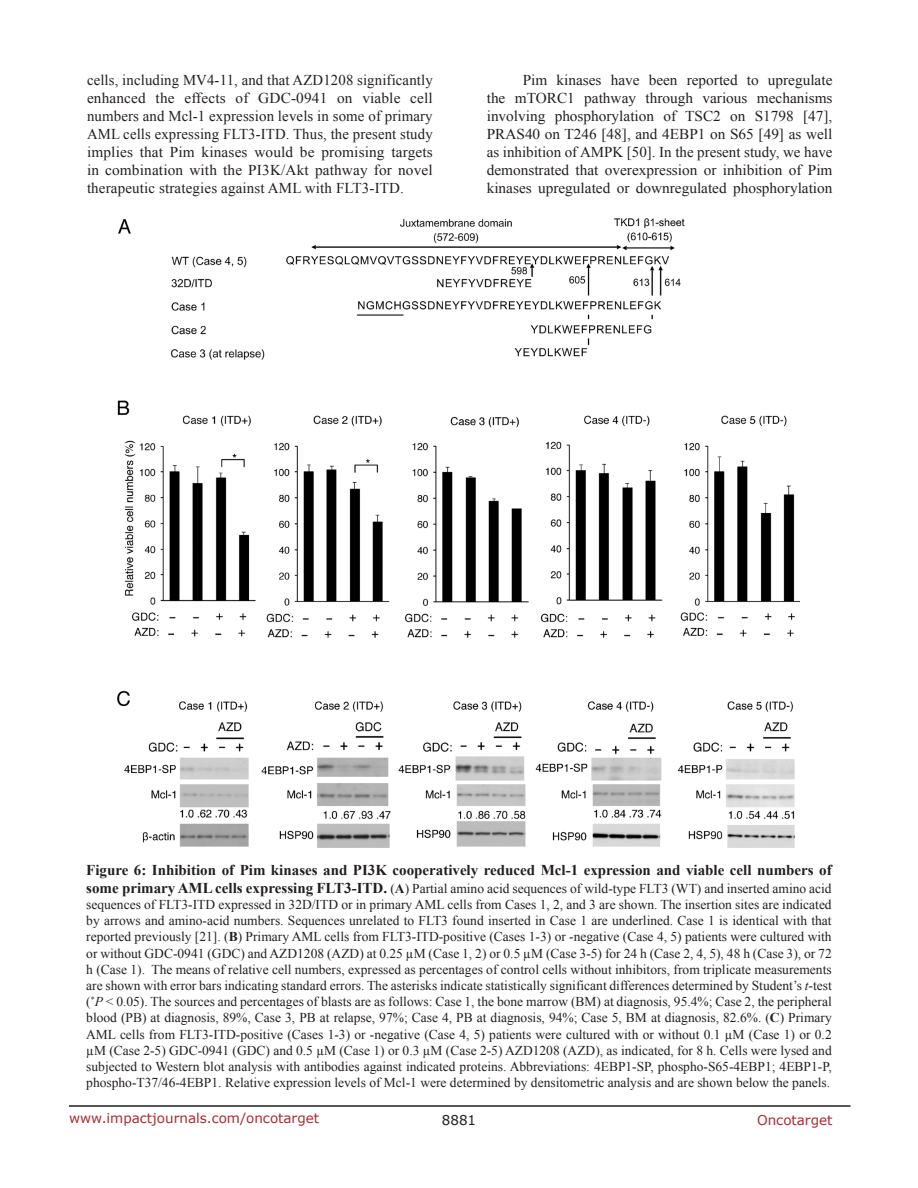
<style>
.page{position:relative;width:918px;height:1188px;background:#fff}
.page>*{position:absolute;margin:0;border:0;box-sizing:border-box;transform-origin:0 0}
.BodyText{font:15px/18px "Times New Roman";color:#231f20;text-align:justify}
.FigureText{font:700 15px "Times New Roman";color:#231f20}
.FigureText-2{font:13.5px/16.2px "Times New Roman";color:#231f20;text-align:justify}
.t1{font:13.5px "Verdana";color:#ac2b31}
.t2{font:13.5px "Verdana";color:#231f20}
.s1{font-weight:700;font-size:15px}
.s2{font-weight:700}
.s3{font-style:italic}
</style>
<div class="page">
<hr style="left:69px;top:1105px;width:781px;height:2px;background:#231f20">
<img style="left:117px;top:218px;width:682px;height:629px">
<p class="BodyText" style="left:87px;top:71px;width:347px">cells, including MV4-11, and that AZD1208 significantly enhanced the effects of GDC-0941 on viable cell numbers and Mcl-1 expression levels in some of primary AML cells expressing FLT3-ITD. Thus, the present study implies that Pim kinases would be promising targets in combination with the PI3K/Akt pathway for novel therapeutic strategies against AML with FLT3-ITD.</p>
<p class="BodyText" style="left:487px;top:71px;width:347px;text-indent:36px">Pim kinases have been reported to upregulate the mTORC1 pathway through various mechanisms involving phosphorylation of TSC2 on S1798 [47], PRAS40 on T246 [48], and 4EBP1 on S65 [49] as well as inhibition of AMPK [50]. In the present study, we have demonstrated that overexpression or inhibition of Pim kinases upregulated or downregulated phosphorylation</p>
<p class="FigureText" style="left:86px;top:859px;width:747px">Figure 6: Inhibition of Pim kinases and PI3K cooperatively reduced Mcl-1 expression and viable cell numbers of</p>
<p class="FigureText-2" style="left:86px;top:880px;width:747px"><span class="s1">some primary AML cells expressing FLT3-ITD.</span> (<span class="s2">A</span>) Partial amino acid sequences of wild-type FLT3 (WT) and inserted amino acid sequences of FLT3-ITD expressed in 32D/ITD or in primary AML cells from Cases 1, 2, and 3 are shown. The insertion sites are indicated by arrows and amino-acid numbers. Sequences unrelated to FLT3 found inserted in Case 1 are underlined. Case 1 is identical with that reported previously [21]. (<span class="s2">B</span>) Primary AML cells from FLT3-ITD-positive (Cases 1-3) or -negative (Case 4, 5) patients were cultured with or without GDC-0941 (GDC) and AZD1208 (AZD) at 0.25 µM (Case 1, 2) or 0.5 µM (Case 3-5) for 24 h (Case 2, 4, 5), 48 h (Case 3), or 72 h (Case 1). The means of relative cell numbers, expressed as percentages of control cells without inhibitors, from triplicate measurements are shown with error bars indicating standard errors. The asterisks indicate statistically significant differences determined by Student’s <span class="s3">t</span>-test (<sup>*</sup><span class="s3">P</span> &lt; 0.05). The sources and percentages of blasts are as follows: Case 1, the bone marrow (BM) at diagnosis, 95.4%; Case 2, the peripheral blood (PB) at diagnosis, 89%, Case 3, PB at relapse, 97%; Case 4, PB at diagnosis, 94%; Case 5, BM at diagnosis, 82.6%. (<span class="s2">C</span>) Primary AML cells from FLT3-ITD-positive (Cases 1-3) or -negative (Case 4, 5) patients were cultured with or without 0.1 µM (Case 1) or 0.2 µM (Case 2-5) GDC-0941 (GDC) and 0.5 µM (Case 1) or 0.3 µM (Case 2-5) AZD1208 (AZD), as indicated, for 8 h. Cells were lysed and subjected to Western blot analysis with antibodies against indicated proteins. Abbreviations: 4EBP1-SP, phospho-S65-4EBP1; 4EBP1-P, phospho-T37/46-4EBP1. Relative expression levels of Mcl-1 were determined by densitometric analysis and are shown below the panels.</p>
<p class="t1" style="left:69px;top:1109px;width:252px">www.impactjournals.com/oncotarget</p>
<p class="t2" style="left:442px;top:1111px;width:36px">8881</p>
<p class="t1" style="left:757px;top:1111px;width:77px">Oncotarget</p>
</div>
